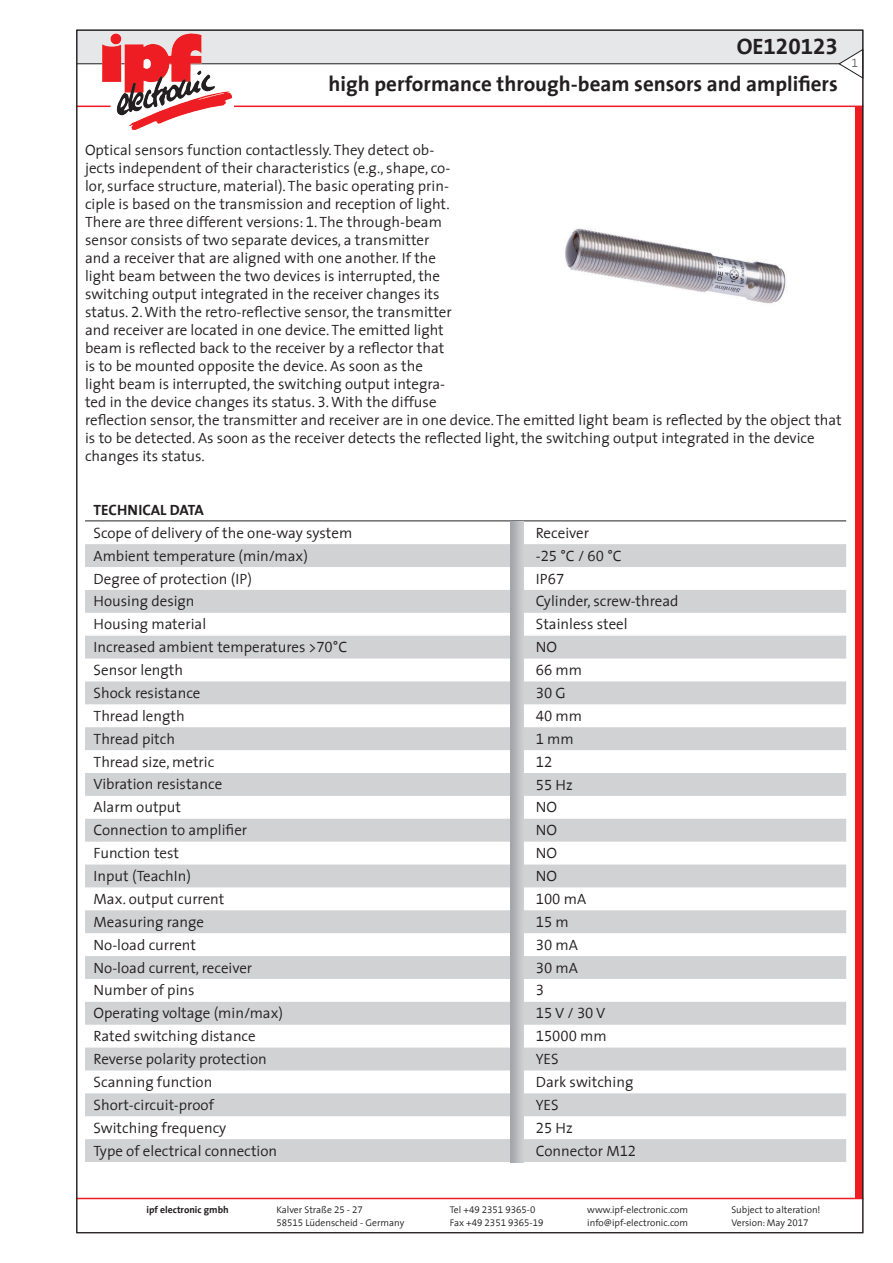
<style>
.page{position:relative;width:893px;height:1263px;background:#fff}
.page>*{position:absolute;margin:0;border:0;box-sizing:border-box;transform-origin:0 0}
.t1{font:300 22.5px "BHM The Sans Tab";color:#231f20}
.t2{font:300 21px "BHM The Sans Tab";color:#231f20}
.t3{font:300 15px/18px "BHM The Sans Tab";color:#231f20}
.t4{font:300 15px "BHM The Sans Tab";color:#231f20}
.t5{font:300 12px "BHM The Sans Tab";color:#636366}
.t6{font:300 9.75px "BHM The Sans Tab";color:#231f20}
.t7{font:300 9.75px "BHM The Sans Tab";color:#231f20}
</style>
<div class="page">
<div style="left:77px;top:30px;width:786px;height:34px;background:#e6e7e9"></div>
<hr style="left:234px;top:106px;width:629px;height:1px;background:#ee1d23">
<hr style="left:77px;top:63px;width:786px;height:1px;background:#231f20">
<svg style="left:838px;top:48px;width:26px;height:31px"></svg>
<div style="left:855px;top:107px;width:8px;height:1092px;background:#ee1d23"></div>
<hr style="left:77px;top:106px;width:34px;height:1px;background:#ee1d23">
<hr style="left:77px;top:1198px;width:786px;height:1px;background:#ee1d23">
<img style="left:102px;top:33px;width:130px;height:96px">
<svg style="left:85px;top:544px;width:761px;height:618px;fill:#d4d5d6"></svg>
<hr style="left:85px;top:520px;width:425px;height:1px;background:#231f20">
<svg style="left:510px;top:520px;width:13px;height:1px"></svg>
<hr style="left:523px;top:520px;width:323px;height:1px;background:#231f20">
<img style="left:510px;top:521px;width:13px;height:641px">
<img style="left:565px;top:228px;width:221px;height:76px">
<h1 class="t1" style="left:737px;top:28px;width:103px">OE120123</h1>
<h2 class="t2" style="left:329px;top:66px;width:511px">high performance through-beam sensors and amplifiers</h2>
<p class="t5" style="left:851px;top:53px;width:8px">1</p>
<p class="t3" style="left:85px;top:140px;width:758px">Optical sensors function contactlessly. They detect ob-<br>jects independent of their characteristics (e.g., shape, co-<br>lor, surface structure, material). The basic operating prin-<br>ciple is based on the transmission and reception of light.<br>There are three different versions: 1. The through-beam<br>sensor consists of two separate devices, a transmitter<br>and a receiver that are aligned with one another. If the<br>light beam between the two devices is interrupted, the<br>switching output integrated in the receiver changes its<br>status. 2. With the retro-reflective sensor, the transmitter<br>and receiver are located in one device. The emitted light<br>beam is reflected back to the receiver by a reflector that<br>is to be mounted opposite the device. As soon as the<br>light beam is interrupted, the switching output integra-<br>ted in the device changes its status. 3. With the diffuse<br>reflection sensor, the transmitter and receiver are in one device. The emitted light beam is reflected by the object that is to be detected. As soon as the receiver detects the reflected light, the switching output integrated in the device changes its status.</p>
<p class="t4" style="left:94px;top:497px;width:112px">TECHNICAL DATA</p>
<p class="t3" style="left:94px;top:523px;width:260px">Scope of delivery of the one-way system</p>
<p class="t3" style="left:536px;top:523px;width:55px">Receiver</p>
<p class="t3" style="left:94px;top:546px;width:216px">Ambient temperature (min/max)</p>
<p class="t3" style="left:536px;top:546px;width:87px">-25 °C / 60 °C</p>
<p class="t3" style="left:94px;top:569px;width:160px">Degree of protection (IP)</p>
<p class="t3" style="left:536px;top:569px;width:30px">IP67</p>
<p class="t3" style="left:94px;top:592px;width:103px">Housing design</p>
<p class="t3" style="left:536px;top:592px;width:144px">Cylinder, screw-thread</p>
<p class="t3" style="left:94px;top:615px;width:114px">Housing material</p>
<p class="t3" style="left:536px;top:615px;width:93px">Stainless steel</p>
<p class="t3" style="left:94px;top:638px;width:255px">Increased ambient temperatures &gt;70°C</p>
<p class="t3" style="left:536px;top:638px;width:23px">NO</p>
<p class="t3" style="left:94px;top:660px;width:91px">Sensor length</p>
<p class="t3" style="left:536px;top:660px;width:48px">66 mm</p>
<p class="t3" style="left:94px;top:683px;width:108px">Shock resistance</p>
<p class="t3" style="left:536px;top:683px;width:32px">30G</p>
<p class="t3" style="left:94px;top:706px;width:93px">Thread length</p>
<p class="t3" style="left:536px;top:706px;width:48px">40 mm</p>
<p class="t3" style="left:94px;top:729px;width:83px">Thread pitch</p>
<p class="t3" style="left:536px;top:729px;width:40px">1mm</p>
<p class="t3" style="left:94px;top:752px;width:122px">Thread size, metric</p>
<p class="t3" style="left:536px;top:752px;width:18px">12</p>
<p class="t3" style="left:94px;top:775px;width:130px">Vibration resistance</p>
<p class="t3" style="left:536px;top:775px;width:38px">55 Hz</p>
<p class="t3" style="left:94px;top:798px;width:89px">Alarm output</p>
<p class="t3" style="left:536px;top:798px;width:23px">NO</p>
<p class="t3" style="left:94px;top:821px;width:155px">Connection to amplifier</p>
<p class="t3" style="left:536px;top:821px;width:23px">NO</p>
<p class="t3" style="left:94px;top:843px;width:87px">Function test</p>
<p class="t3" style="left:536px;top:843px;width:23px">NO</p>
<p class="t3" style="left:94px;top:866px;width:99px">Input (TeachIn)</p>
<p class="t3" style="left:536px;top:866px;width:23px">NO</p>
<p class="t3" style="left:94px;top:889px;width:132px">Max. output current</p>
<p class="t3" style="left:536px;top:889px;width:52px">100 mA</p>
<p class="t3" style="left:94px;top:912px;width:112px">Measuring range</p>
<p class="t3" style="left:536px;top:912px;width:35px">15m</p>
<p class="t3" style="left:94px;top:935px;width:104px">No-load current</p>
<p class="t3" style="left:536px;top:935px;width:44px">30 mA</p>
<p class="t3" style="left:94px;top:958px;width:160px">No-load current, receiver</p>
<p class="t3" style="left:536px;top:958px;width:44px">30 mA</p>
<p class="t3" style="left:94px;top:981px;width:103px">Number of pins</p>
<p class="t3" style="left:536px;top:981px;width:10px">3</p>
<p class="t3" style="left:94px;top:1004px;width:191px">Operating voltage (min/max)</p>
<p class="t3" style="left:536px;top:1004px;width:71px">15V / 30V</p>
<p class="t3" style="left:94px;top:1027px;width:164px">Rated switching distance</p>
<p class="t3" style="left:536px;top:1027px;width:73px">15000 mm</p>
<p class="t3" style="left:94px;top:1049px;width:175px">Reverse polarity protection</p>
<p class="t3" style="left:536px;top:1049px;width:24px">YES</p>
<p class="t3" style="left:94px;top:1072px;width:120px">Scanning function</p>
<p class="t3" style="left:536px;top:1072px;width:99px">Dark switching</p>
<p class="t3" style="left:94px;top:1095px;width:122px">Short-circuit-proof</p>
<p class="t3" style="left:536px;top:1095px;width:24px">YES</p>
<p class="t3" style="left:94px;top:1118px;width:134px">Switching frequency</p>
<p class="t3" style="left:536px;top:1118px;width:38px">25 Hz</p>
<p class="t3" style="left:94px;top:1141px;width:185px">Type of electrical connection</p>
<p class="t3" style="left:536px;top:1141px;width:102px">Connector M12</p>
<p class="t7" style="left:147px;top:1202px;width:84px">ipf electronic gmbh</p>
<p class="t6" style="left:276px;top:1202px;width:88px">Kalver Straße 25 - 27</p>
<p class="t6" style="left:450px;top:1202px;width:87px">Tel +49 2351 9365-0</p>
<p class="t6" style="left:587px;top:1202px;width:102px">www.ipf-electronic.com</p>
<p class="t6" style="left:731px;top:1202px;width:91px">Subject to alteration!</p>
<p class="t6" style="left:276px;top:1214px;width:129px">58515 Lüdenscheid - Germany</p>
<p class="t6" style="left:450px;top:1214px;width:95px">Fax +49 2351 9365-19</p>
<p class="t6" style="left:587px;top:1214px;width:102px">info@ipf-electronic.com</p>
<p class="t6" style="left:731px;top:1214px;width:79px">Version: May 2017</p>
</div>
